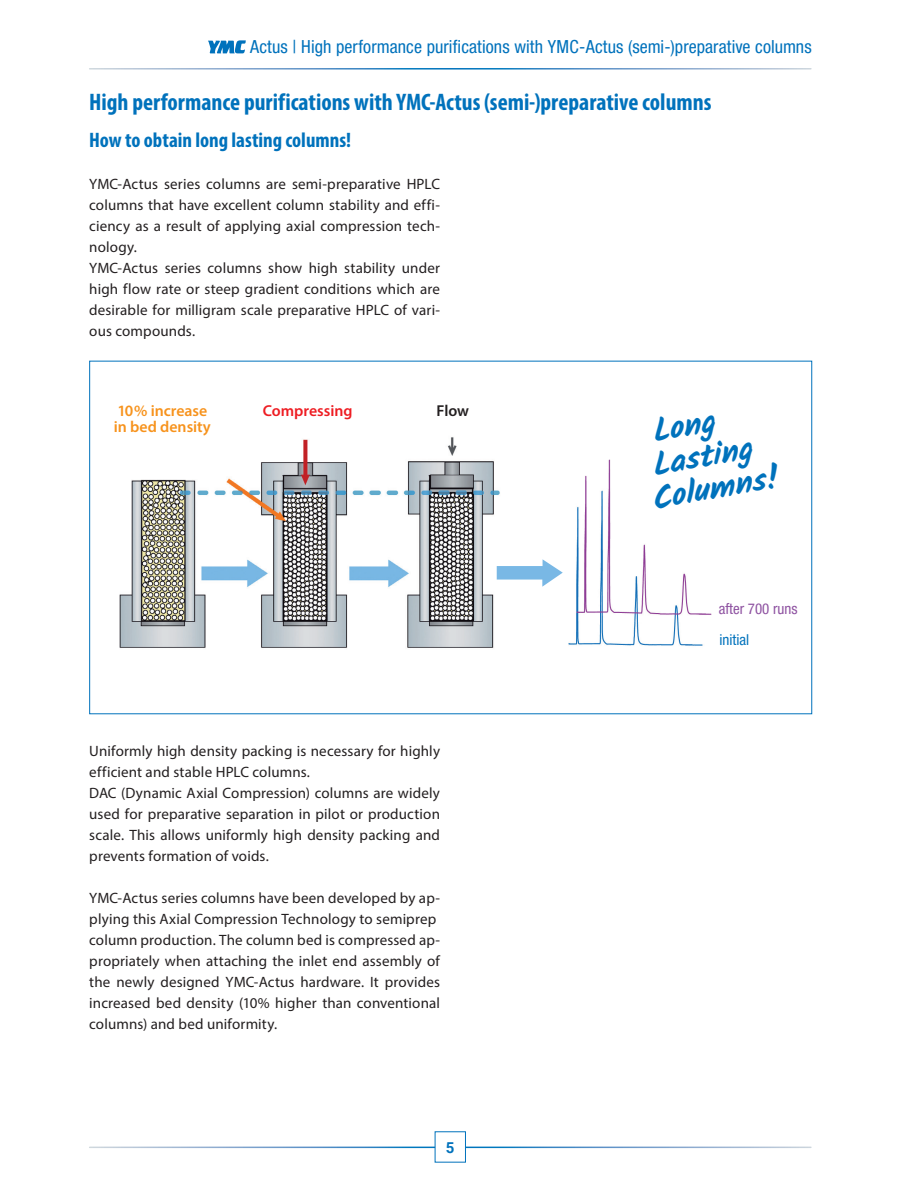
<style>
.page{position:relative;width:918px;height:1188px;background:#fff}
.page>*{position:absolute;margin:0;border:0;box-sizing:border-box;transform-origin:0 0}
.t1{font:italic 700 31.5px/33.3px "Kalam";color:#0072bc}
.t2{font:700 condensed 24px "Myriad Pro";color:#0072bc}
.t3{font:700 condensed 21px "Myriad Pro";color:#0072bc}
.t4{font:condensed 18px "Helvetica Neue LT Pro";letter-spacing:.005em;color:#0072bc}
.t5{font:600 15.9px/15.9px "Myriad Pro";color:#f7931d}
.t6{font:600 15.9px "Myriad Pro";color:#ee1d23}
.t7{font:600 15.9px "Myriad Pro";color:#231f20}
.t8{font:15px/21px "Myriad Pro";letter-spacing:.01em;color:#231f20}
.t9{font:condensed 15px "Helvetica Neue LT Pro";color:#8e52a1}
.t10{font:condensed 15px "Helvetica Neue LT Pro";color:#0072bc}
.t11{font:700 15px "Roboto";color:#0072bc}
</style>
<div class="page">
<img style="left:569px;top:460px;width:142px;height:186px">
<img style="left:119px;top:437px;width:381px;height:211px">
<svg style="left:497px;top:559px;width:66px;height:28px"></svg>
<svg style="left:208px;top:40px;width:38px;height:13px"></svg>
<p class="t4" style="left:250px;top:36px;width:563px">Actus | High performance purifications with YMC-Actus (semi-)preparative columns</p>
<h2 class="t2" style="left:89px;top:87px;width:624px">High performance purifications with YMC-Actus (semi-)preparative columns</h2>
<h3 class="t3" style="left:89px;top:127px;width:263px">How to obtain long lasting columns!</h3>
<p class="t8" style="left:89px;top:173px;width:352px">YMC-Actus series columns are semi-preparative HPLC columns that have excellent column stability and effi&shy;ciency as a result of applying axial compression tech&shy;nology.<br>YMC-Actus series columns show high stability under high flow rate or steep gradient conditions which are desirable for milligram scale preparative HPLC of vari&shy;ous compounds.</p>
<p class="t5" style="left:114px;top:402px;width:98px">10% increase in bed density</p>
<p class="t6" style="left:263px;top:401px;width:91px">Compressing</p>
<p class="t7" style="left:437px;top:401px;width:34px">Flow</p>
<p class="t8" style="left:89px;top:740px;width:352px">Uniformly high density packing is necessary for highly efficient and stable HPLC columns.<br>DAC (Dynamic Axial Compression) columns are widely used for preparative separation in pilot or production scale. This allows uniformly high density packing and prevents formation of voids.</p>
<p class="t8" style="left:89px;top:887px;width:352px">YMC-Actus series columns have been developed by ap&shy;plying this Axial Compression Technology to semiprep column production. The column bed is compressed ap&shy;propriately when attaching the inlet end assembly of the newly designed YMC-Actus hardware. It provides increased bed density (10% higher than conventional columns) and bed uniformity.</p>
<p class="t11" style="left:446px;top:1137px;width:10px">5</p>
<h1 class="t1" style="left:638px;top:417px;width:130px;text-indent:12px;rotate:-10deg">Long<br>Lasting<br>Columns!</h1>
<p class="t9" style="left:719px;top:600px;width:80px">after 700 runs</p>
<p class="t10" style="left:720px;top:631px;width:31px">initial</p>
</div>
